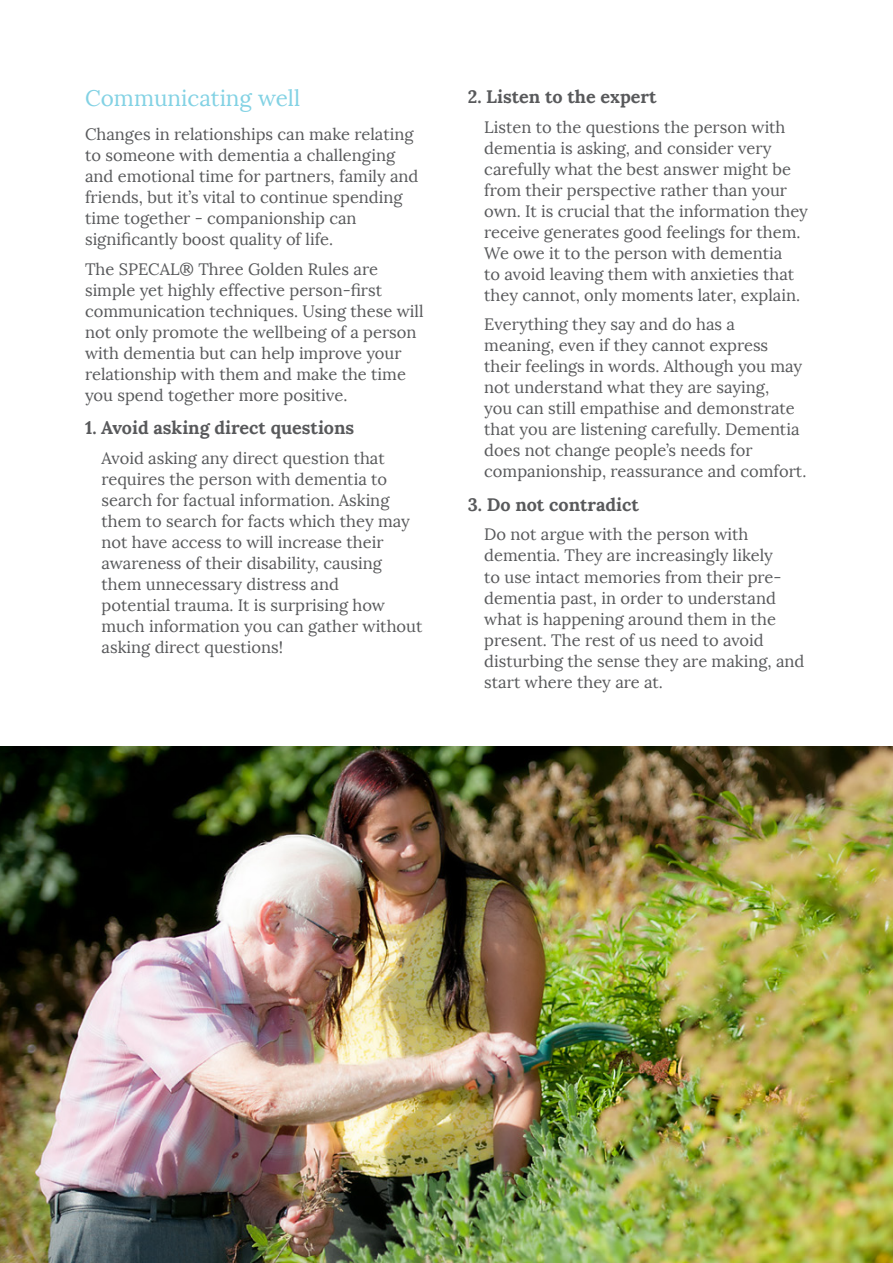
<style>
.page{position:relative;width:893px;height:1263px;background:#fff}
.page>*{position:absolute;margin:0;border:0;box-sizing:border-box;transform-origin:0 0}
.t1{font:22.5px "Lora";color:#83d2e4}
.t2{font:700 18px "Lora";color:#58595b}
.t3{font:16.5px/21px "Lora";color:#58595b}
</style>
<div class="page">
<img style="left:0;top:746px;width:893px;height:517px">
<h1 class="t1" style="left:85px;top:85px;width:217px">Communicating well</h1>
<p class="t3" style="left:85px;top:124px;width:335px">Changes in relationships can make relating to someone with dementia a challenging and emotional time for partners, family and friends, but it’s vital to continue spending time together - companionship can significantly boost quality of life.</p>
<p class="t3" style="left:85px;top:259px;width:340px">The SPECAL® Three Golden Rules are simple yet highly effective person-first communication techniques. Using these will not only promote the wellbeing of a person with dementia but can help improve your relationship with them and make the time you spend together more positive.</p>
<p class="t2" style="left:85px;top:416px;width:271px">1. Avoid asking direct questions</p>
<p class="t3" style="left:102px;top:448px;width:322px">Avoid asking any direct question that requires the person with dementia to search for factual information. Asking them to search for facts which they may not have access to will increase their awareness of their disability, causing them unnecessary distress and<br>potential trauma. It is surprising how much information you can gather without asking direct questions!</p>
<p class="t2" style="left:468px;top:85px;width:190px">2. Listen to the expert</p>
<p class="t3" style="left:484px;top:117px;width:325px">Listen to the questions the person with dementia is asking, and consider very carefully what the best answer might be from their perspective rather than your own. It is crucial that the information they receive generates good feelings for them.<br>We owe it to the person with dementia<br>to avoid leaving them with anxieties that they cannot, only moments later, explain.</p>
<p class="t3" style="left:484px;top:314px;width:324px">Everything they say and do has a meaning, even if they cannot express their feelings in words. Although you may not understand what they are saying,<br>you can still empathise and demonstrate that you are listening carefully. Dementia does not change people’s needs for companionship, reassurance and comfort.</p>
<p class="t2" style="left:468px;top:493px;width:173px">3. Do not contradict</p>
<p class="t3" style="left:484px;top:524px;width:322px">Do not argue with the person with dementia. They are increasingly likely<br>to use intact memories from their pre&shy;dementia past, in order to understand what is happening around them in the present. The rest of us need to avoid disturbing the sense they are making, and start where they are at.</p>
</div>
